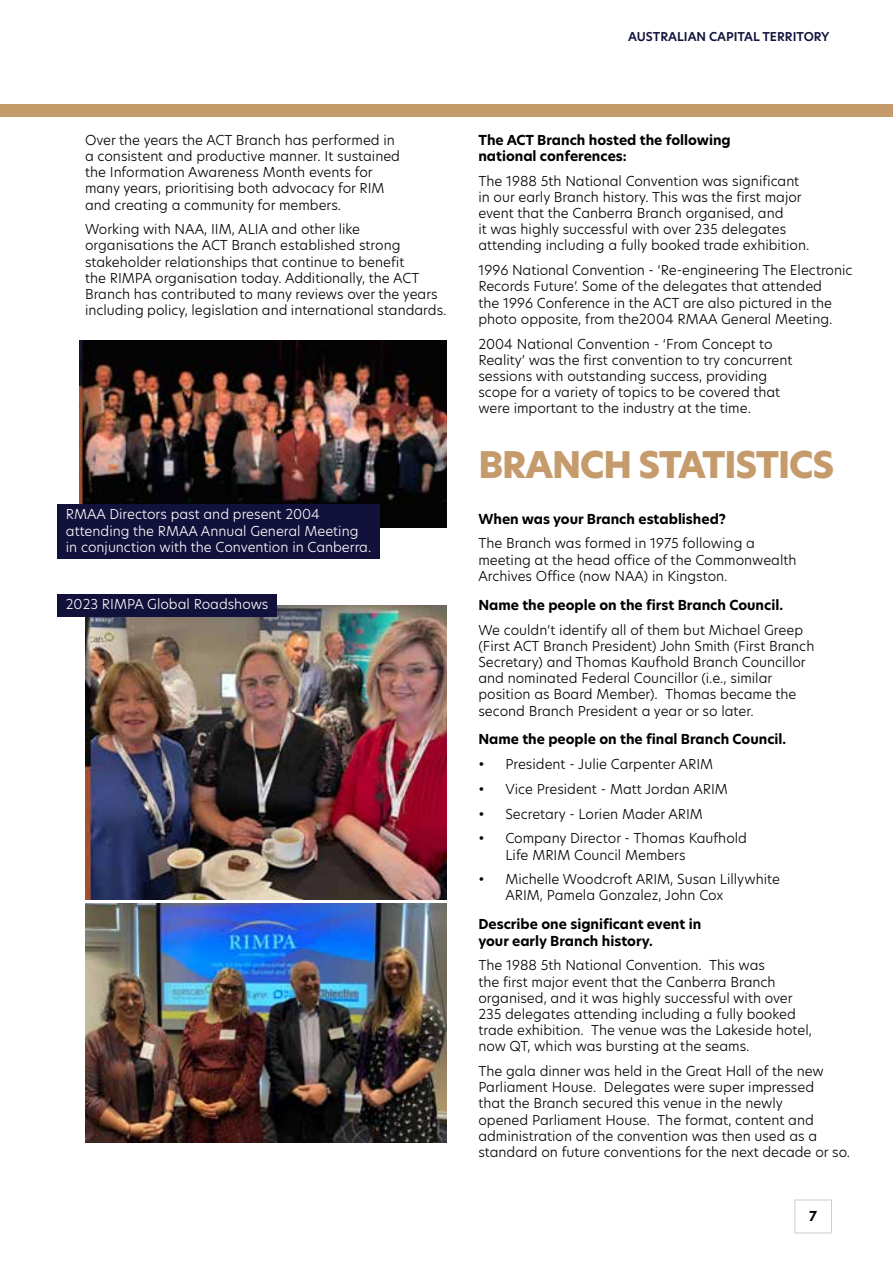
<style>
.page{position:relative;width:893px;height:1263px;background:#fff}
.page>*{position:absolute;margin:0;border:0;box-sizing:border-box;transform-origin:0 0}
.t1{font:800 36px "New Hero";letter-spacing:-.03em;color:#c59b6c}
.t2{font:300 13.5px/16.2px "New Hero";color:#000}
.t3{font:700 13.5px/16.2px "New Hero";color:#000}
.t4{font:300 13.5px/16.2px "New Hero";color:#fff}
.t5{font:600 12px "New Hero";color:#12113b}
</style>
<div class="page">
<div style="left:794px;top:1199px;width:38px;height:34px;background:#fff;border:1px solid #cfcdcd"></div>
<img style="left:85px;top:904px;width:361px;height:238px">
<img style="left:85px;top:605px;width:361px;height:294px">
<div style="left:57px;top:594px;width:220px;height:22px;background:#12113b"></div>
<div style="left:0;top:104px;width:893px;height:13px;background:#c59b6c"></div>
<img style="left:80px;top:340px;width:366px;height:188px">
<div style="left:57px;top:504px;width:323px;height:55px;background:#12113b"></div>
<p class="t5" style="left:628px;top:29px;width:203px">AUSTRALIAN CAPITAL TERRITORY</p>
<p class="t2" style="left:85px;top:131px;width:317px">Over the years the ACT Branch has performed in a consistent and productive manner. It sustained the Information Awareness Month events for many years, prioritising both advocacy for RIM and creating a community for members.</p>
<p class="t2" style="left:85px;top:221px;width:363px">Working with NAA, IIM, ALIA and other like organisations the ACT Branch established strong stakeholder relationships that continue to benefit<br>the RIMPA organisation today. Additionally, the ACT Branch has contributed to many reviews over the years including policy, legislation and international standards.</p>
<p class="t4" style="left:66px;top:506px;width:307px">RMAA Directors past and present 2004 attending the RMAA Annual General Meeting in conjunction with the Convention in Canberra.</p>
<p class="t4" style="left:66px;top:596px;width:204px">2023 RIMPA Global Roadshows</p>
<p class="t3" style="left:478px;top:132px;width:254px">The ACT Branch hosted the following national conferences:</p>
<p class="t2" style="left:478px;top:172px;width:332px">The 1988 5th National Convention was significant in our early Branch history. This was the first major event that the Canberra Branch organised, and<br>it was highly successful with over 235 delegates attending including a fully booked trade exhibition.</p>
<p class="t2" style="left:478px;top:262px;width:376px">1996 National Convention - ‘Re-engineering The Electronic Records Future’. Some of the delegates that attended<br>the 1996 Conference in the ACT are also pictured in the photo opposite, from the2004 RMAA General Meeting.</p>
<p class="t2" style="left:478px;top:335px;width:316px">2004 National Convention - ‘From Concept to Reality’ was the first convention to try concurrent sessions with outstanding success, providing scope for a variety of topics to be covered that were important to the industry at the time.</p>
<h1 class="t1" style="left:478px;top:440px;width:357px">BRANCH STATISTICS</h1>
<p class="t3" style="left:478px;top:511px;width:249px">When was your Branch established?</p>
<p class="t2" style="left:478px;top:535px;width:320px">The Branch was formed in 1975 following a meeting at the head office of the Commonwealth<br>Archives Office (now NAA) in Kingston.</p>
<p class="t3" style="left:478px;top:597px;width:306px">Name the people on the first Branch Council.</p>
<p class="t2" style="left:478px;top:621px;width:337px">We couldn’t identify all of them but Michael Greep (First ACT Branch President) John Smith (First Branch Secretary) and Thomas Kaufhold Branch Councillor and nominated Federal Councillor (i.e., similar position as Board Member). Thomas became the second Branch President a year or so later.</p>
<p class="t3" style="left:478px;top:731px;width:309px">Name the people on the final Branch Council.</p>
<p class="t2" style="left:478px;top:756px;width:236px">• President - Julie Carpenter ARIM</p>
<p class="t2" style="left:478px;top:780px;width:251px">• Vice President - Matt Jordan ARIM</p>
<p class="t2" style="left:478px;top:805px;width:226px">• Secretary - Lorien Mader ARIM</p>
<p class="t2" style="left:505px;top:830px;width:243px;text-indent:-27px">• Company Director - Thomas Kaufhold<br>Life MRIM Council Members</p>
<p class="t2" style="left:505px;top:871px;width:276px;text-indent:-27px">• Michelle Woodcroft ARIM, Susan Lillywhite<br>ARIM, Pamela Gonzalez, John Cox</p>
<p class="t3" style="left:478px;top:916px;width:224px">Describe one significant event in your early Branch history.</p>
<p class="t2" style="left:478px;top:957px;width:335px">The 1988 5th National Convention. This was<br>the first major event that the Canberra Branch organised, and it was highly successful with over 235 delegates attending including a fully booked trade exhibition. The venue was the Lakeside hotel, now QT, which was bursting at the seams.</p>
<p class="t2" style="left:478px;top:1063px;width:373px">The gala dinner was held in the Great Hall of the new Parliament House. Delegates were super impressed<br>that the Branch secured this venue in the newly<br>opened Parliament House. The format, content and administration of the convention was then used as a standard on future conventions for the next decade or so.</p>
<p class="t3" style="left:809px;top:1208px;width:10px">7</p>
</div>
